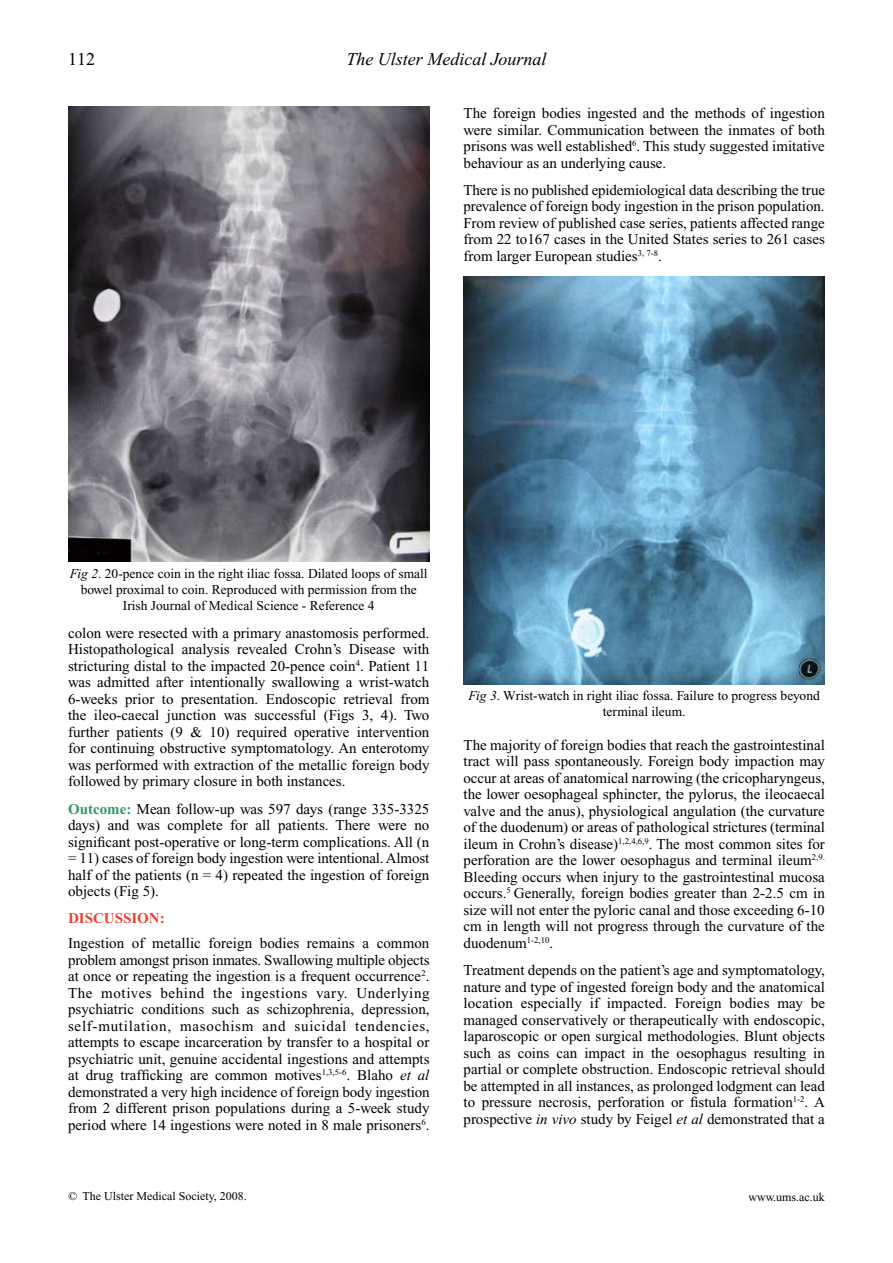
<style>
.page{position:relative;width:893px;height:1263px;background:#fff}
.page>*{position:absolute;margin:0;border:0;box-sizing:border-box;transform-origin:0 0}
.t1{font:italic 18px "Times New Roman";color:#000}
.t2{font:18px "Times New Roman";color:#000}
.t3{font:15px/16.5px "Times New Roman";color:#000;text-align:justify}
.t4{font:700 15px "Times New Roman";color:#ef4135}
.t5{font:13.5px/16.2px "Times New Roman";color:#000;text-align:center}
.t6{font:12px "Times New Roman";color:#000}
.s1{font-style:italic}
.s2{font-weight:700;color:#329966}
</style>
<div class="page">
<img style="left:68px;top:106px;width:361px;height:456px">
<img style="left:463px;top:276px;width:362px;height:409px">
<p class="t2" style="left:68px;top:49px;width:28px">112</p>
<p class="t1" style="left:346px;top:50px;width:202px">The Ulster Medical Journal</p>
<p class="t3" style="left:463px;top:105px;width:363px">The foreign bodies ingested and the methods of ingestion were similar. Communication between the inmates of both prisons was well established<sup>6</sup>. This study suggested imitative behaviour as an underlying cause.</p>
<p class="t3" style="left:463px;top:181px;width:363px">There is no published epidemiological data describing the true prevalence of foreign body ingestion in the prison population.<br>From review of published case series, patients affected range from 22 to167 cases in the United States series to 261 cases from larger European studies<sup>3,</sup> <sup>7-8</sup>.</p>
<p class="t5" style="left:70px;top:565px;width:359px"><span class="s1">Fig 2</span>. 20-pence coin in the right iliac fossa. Dilated loops of small bowel proximal to coin. Reproduced with permission from the<br>Irish Journal of Medical Science - Reference 4</p>
<p class="t3" style="left:68px;top:625px;width:363px">colon were resected with a primary anastomosis performed.<br>Histopathological analysis revealed Crohn’s Disease with stricturing distal to the impacted 20-pence coin<sup>4</sup>. Patient 11 was admitted after intentionally swallowing a wrist-watch 6-weeks prior to presentation. Endoscopic retrieval from the ileo-caecal junction was successful (Figs 3, 4). Two further patients (9 &amp; 10) required operative intervention for continuing obstructive symptomatology. An enterotomy was performed with extraction of the metallic foreign body followed by primary closure in both instances.</p>
<p class="t3" style="left:68px;top:800px;width:363px"><span class="s2">Outcome:</span> Mean follow-up was 597 days (range 335-3325 days) and was complete for all patients. There were no significant post-operative or long-term complications. All (n = 11) cases of foreign body ingestion were intentional. Almost half of the patients (n = 4) repeated the ingestion of foreign objects (Fig 5).</p>
<p class="t4" style="left:68px;top:910px;width:98px">DISCUSSION:</p>
<p class="t3" style="left:68px;top:935px;width:363px">Ingestion of metallic foreign bodies remains a common problem amongst prison inmates. Swallowing multiple objects at once or repeating the ingestion is a frequent occurrence<sup>2</sup>.<br>The motives behind the ingestions vary. Underlying psychiatric conditions such as schizophrenia, depression, self-mutilation, masochism and suicidal tendencies, attempts to escape incarceration by transfer to a hospital or psychiatric unit, genuine accidental ingestions and attempts at drug trafficking are common motives<sup>1,3,5-6</sup>. Blaho <span class="s1">et al </span>demonstrated a very high incidence of foreign body ingestion from 2 different prison populations during a 5-week study period where 14 ingestions were noted in 8 male prisoners<sup>6</sup>.</p>
<p class="t6" style="left:68px;top:1190px;width:180px">© The Ulster Medical Society, 2008.</p>
<p class="t5" style="left:469px;top:688px;width:353px"><span class="s1">Fig 3</span>. Wrist-watch in right iliac fossa. Failure to progress beyond terminal ileum.</p>
<p class="t3" style="left:463px;top:737px;width:363px">The majority of foreign bodies that reach the gastrointestinal tract will pass spontaneously. Foreign body impaction may occur at areas of anatomical narrowing (the cricopharyngeus, the lower oesophageal sphincter, the pylorus, the ileocaecal valve and the anus), physiological angulation (the curvature of the duodenum) or areas of pathological strictures (terminal ileum in Crohn’s disease)<sup>1,2,4,6,9</sup>. The most common sites for perforation are the lower oesophagus and terminal ileum<sup>2,9.<br></sup>Bleeding occurs when injury to the gastrointestinal mucosa occurs.<sup>5</sup> Generally, foreign bodies greater than 2-2.5 cm in size will not enter the pyloric canal and those exceeding 6-10 cm in length will not progress through the curvature of the duodenum<sup>1-2,10</sup>.</p>
<p class="t3" style="left:463px;top:962px;width:363px">Treatment depends on the patient’s age and symptomatology, nature and type of ingested foreign body and the anatomical location especially if impacted. Foreign bodies may be managed conservatively or therapeutically with endoscopic, laparoscopic or open surgical methodologies. Blunt objects such as coins can impact in the oesophagus resulting in partial or complete obstruction. Endoscopic retrieval should be attempted in all instances, as prolonged lodgment can lead to pressure necrosis, perforation or fistula formation<sup>1-2</sup>. A prospective <span class="s1">in vivo</span> study by Feigel <span class="s1">et al</span> demonstrated that a</p>
<p class="t6" style="left:748px;top:1190px;width:78px">www.ums.ac.uk</p>
</div>
